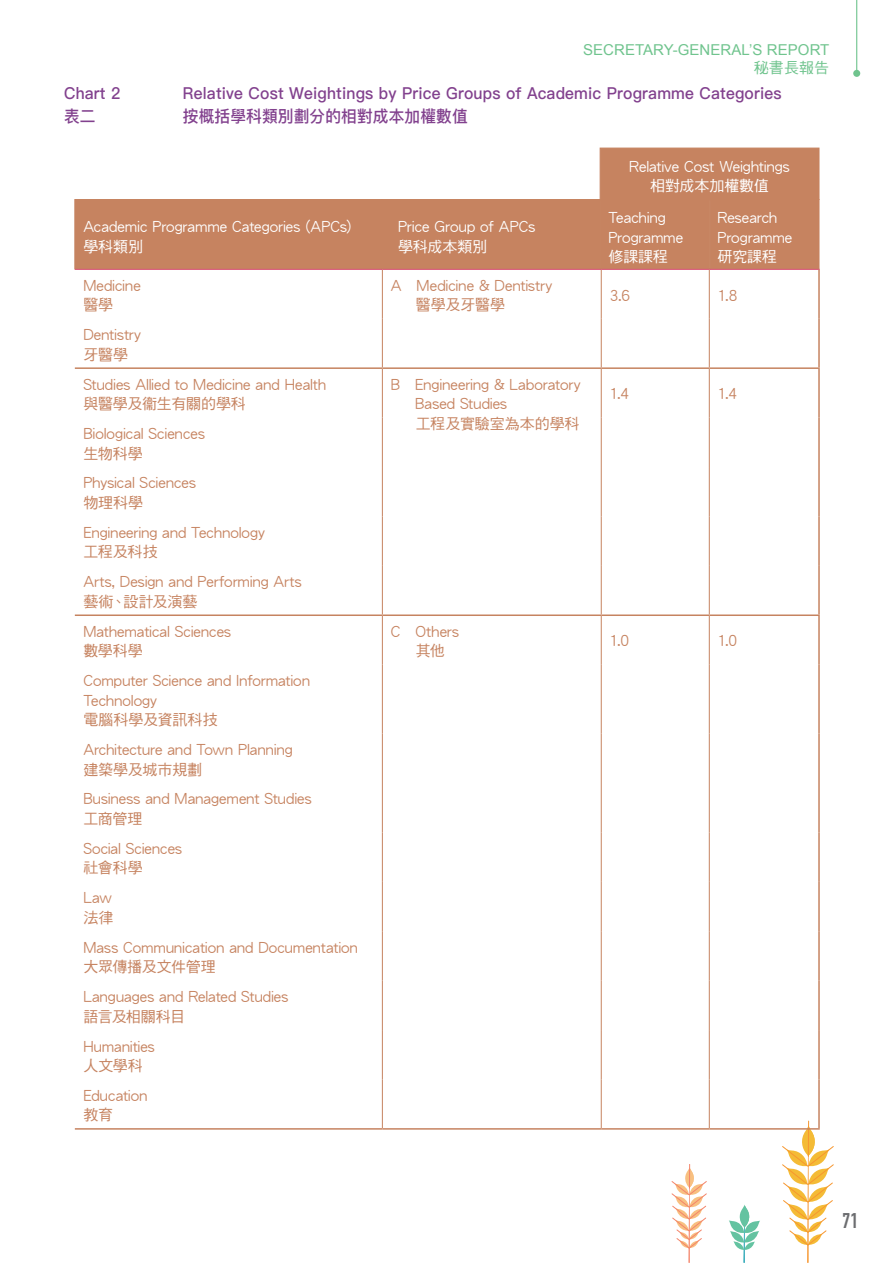
<style>
.page{position:relative;width:893px;height:1263px;background:#fff}
.page>*{position:absolute;margin:0;border:0;box-sizing:border-box;transform-origin:0 0}
.t1{font:700 21px "DIN Condensed";color:#6c6d70}
.t2{font:500 16.5px/22.2px "Ping Fang HK";letter-spacing:.01em;color:#82418e;scale:.95 1}
.t3{font:15px/19.5px "DF Hei HK W5";letter-spacing:.01em;color:#c68360}
.t4{font:15px/19.5px "DF Hei HK W5";letter-spacing:.005em;color:#fff}
.t5{font:15px "Arial";letter-spacing:.005em;color:#70c48e}
.t6{font:15px "DF Hei HK W5";letter-spacing:.005em;color:#70c48e}
</style>
<div class="page">
<hr style="left:688px;top:1178px;width:2px;height:85px;background:#f4856b">
<svg style="left:672px;top:1164px;width:34px;height:84px"></svg>
<hr style="left:807px;top:1142px;width:2px;height:121px;background:#f79730">
<svg style="left:782px;top:1125px;width:51px;height:120px"></svg>
<hr style="left:808px;top:1121px;width:1px;height:35px;background:#f79730">
<svg style="left:729px;top:1205px;width:31px;height:58px"></svg>
<hr style="left:856px;top:0;width:1px;height:71px;background:#70c48e">
<div style="left:853px;top:70px;width:7px;height:7px;background:#70c48e;border-radius:50%"></div>
<div style="left:75px;top:199px;width:307px;height:70px;background:#c68360"></div>
<div style="left:381px;top:199px;width:220px;height:70px;background:#c68360"></div>
<div style="left:601px;top:199px;width:109px;height:70px;background:#c68360"></div>
<div style="left:710px;top:199px;width:109px;height:70px;background:#c68360"></div>
<div style="left:600px;top:148px;width:219px;height:52px;background:#c68360"></div>
<hr style="left:75px;top:269px;width:307px;height:1px;background:#d95177">
<hr style="left:382px;top:269px;width:219px;height:1px;background:#d95177">
<hr style="left:601px;top:269px;width:108px;height:1px;background:#d95177">
<hr style="left:709px;top:269px;width:111px;height:1px;background:#d95177">
<hr style="left:382px;top:319px;width:1px;height:48px;background:#c68360">
<hr style="left:601px;top:319px;width:1px;height:48px;background:#c68360">
<hr style="left:709px;top:319px;width:1px;height:48px;background:#c68360">
<hr style="left:818px;top:319px;width:2px;height:48px;background:#c68360">
<hr style="left:382px;top:270px;width:1px;height:49px;background:#c68360">
<hr style="left:601px;top:270px;width:1px;height:49px;background:#c68360">
<hr style="left:709px;top:270px;width:1px;height:49px;background:#c68360">
<hr style="left:818px;top:270px;width:2px;height:49px;background:#c68360">
<hr style="left:382px;top:369px;width:1px;height:49px;background:#c68360">
<hr style="left:601px;top:369px;width:1px;height:49px;background:#c68360">
<hr style="left:709px;top:369px;width:1px;height:49px;background:#c68360">
<hr style="left:818px;top:369px;width:2px;height:49px;background:#c68360">
<hr style="left:382px;top:418px;width:1px;height:49px;background:#c68360">
<hr style="left:601px;top:418px;width:1px;height:49px;background:#c68360">
<hr style="left:709px;top:418px;width:1px;height:49px;background:#c68360">
<hr style="left:818px;top:418px;width:2px;height:49px;background:#c68360">
<hr style="left:382px;top:467px;width:1px;height:49px;background:#c68360">
<hr style="left:601px;top:467px;width:1px;height:49px;background:#c68360">
<hr style="left:709px;top:467px;width:1px;height:49px;background:#c68360">
<hr style="left:818px;top:467px;width:2px;height:49px;background:#c68360">
<hr style="left:382px;top:516px;width:1px;height:50px;background:#c68360">
<hr style="left:601px;top:516px;width:1px;height:50px;background:#c68360">
<hr style="left:709px;top:516px;width:1px;height:50px;background:#c68360">
<hr style="left:818px;top:516px;width:2px;height:50px;background:#c68360">
<hr style="left:382px;top:566px;width:1px;height:48px;background:#c68360">
<hr style="left:601px;top:566px;width:1px;height:48px;background:#c68360">
<hr style="left:709px;top:566px;width:1px;height:48px;background:#c68360">
<hr style="left:818px;top:566px;width:2px;height:48px;background:#c68360">
<hr style="left:382px;top:616px;width:1px;height:49px;background:#c68360">
<hr style="left:601px;top:616px;width:1px;height:49px;background:#c68360">
<hr style="left:709px;top:616px;width:1px;height:49px;background:#c68360">
<hr style="left:382px;top:665px;width:1px;height:68px;background:#c68360">
<hr style="left:601px;top:665px;width:1px;height:68px;background:#c68360">
<hr style="left:709px;top:665px;width:1px;height:68px;background:#c68360">
<hr style="left:382px;top:733px;width:1px;height:50px;background:#c68360">
<hr style="left:601px;top:733px;width:1px;height:50px;background:#c68360">
<hr style="left:709px;top:733px;width:1px;height:50px;background:#c68360">
<hr style="left:382px;top:783px;width:1px;height:49px;background:#c68360">
<hr style="left:601px;top:783px;width:1px;height:49px;background:#c68360">
<hr style="left:709px;top:783px;width:1px;height:49px;background:#c68360">
<hr style="left:382px;top:832px;width:1px;height:50px;background:#c68360">
<hr style="left:601px;top:832px;width:1px;height:50px;background:#c68360">
<hr style="left:709px;top:832px;width:1px;height:50px;background:#c68360">
<hr style="left:382px;top:882px;width:1px;height:49px;background:#c68360">
<hr style="left:601px;top:882px;width:1px;height:49px;background:#c68360">
<hr style="left:709px;top:882px;width:1px;height:49px;background:#c68360">
<hr style="left:382px;top:931px;width:1px;height:50px;background:#c68360">
<hr style="left:601px;top:931px;width:1px;height:50px;background:#c68360">
<hr style="left:709px;top:931px;width:1px;height:50px;background:#c68360">
<hr style="left:382px;top:981px;width:1px;height:49px;background:#c68360">
<hr style="left:601px;top:981px;width:1px;height:49px;background:#c68360">
<hr style="left:709px;top:981px;width:1px;height:49px;background:#c68360">
<hr style="left:382px;top:1030px;width:1px;height:49px;background:#c68360">
<hr style="left:601px;top:1030px;width:1px;height:49px;background:#c68360">
<hr style="left:709px;top:1030px;width:1px;height:49px;background:#c68360">
<hr style="left:382px;top:1079px;width:1px;height:49px;background:#c68360">
<hr style="left:601px;top:1079px;width:1px;height:49px;background:#c68360">
<hr style="left:709px;top:1079px;width:1px;height:49px;background:#c68360">
<hr style="left:818px;top:616px;width:2px;height:49px;background:#c68360">
<hr style="left:818px;top:665px;width:2px;height:68px;background:#c68360">
<hr style="left:818px;top:733px;width:2px;height:50px;background:#c68360">
<hr style="left:818px;top:783px;width:2px;height:49px;background:#c68360">
<hr style="left:818px;top:832px;width:2px;height:50px;background:#c68360">
<hr style="left:818px;top:882px;width:2px;height:49px;background:#c68360">
<hr style="left:818px;top:931px;width:2px;height:50px;background:#c68360">
<hr style="left:818px;top:981px;width:2px;height:49px;background:#c68360">
<hr style="left:818px;top:1030px;width:2px;height:49px;background:#c68360">
<hr style="left:818px;top:1079px;width:2px;height:49px;background:#c68360">
<hr style="left:75px;top:614px;width:307px;height:2px;background:#c68360">
<hr style="left:382px;top:614px;width:219px;height:2px;background:#c68360">
<hr style="left:601px;top:614px;width:108px;height:2px;background:#c68360">
<hr style="left:709px;top:614px;width:111px;height:2px;background:#c68360">
<hr style="left:75px;top:1128px;width:307px;height:2px;background:#c68360">
<hr style="left:382px;top:1128px;width:219px;height:2px;background:#c68360">
<hr style="left:601px;top:1128px;width:108px;height:2px;background:#c68360">
<hr style="left:709px;top:1128px;width:111px;height:2px;background:#c68360">
<hr style="left:75px;top:367px;width:307px;height:2px;background:#c68360">
<hr style="left:382px;top:367px;width:219px;height:2px;background:#c68360">
<hr style="left:601px;top:367px;width:108px;height:2px;background:#c68360">
<hr style="left:709px;top:367px;width:111px;height:2px;background:#c68360">
<p class="t5" style="left:583px;top:40px;width:248px">SECRETARY-GENERAL’S REPORT</p>
<p class="t6" style="left:754px;top:60px;width:77px">秘書長報告</p>
<p class="t2" style="left:64px;top:82px;width:61px">Chart 2表二</p>
<p class="t2" style="left:183px;top:82px;width:632px">Relative Cost Weightings by Price Groups of Academic Programme Categories按概括學科類別劃分的相對成本加權數值</p>
<p class="t4" style="left:629px;top:156px;width:162px;text-align:center">Relative Cost Weightings相對成本加權數值</p>
<p class="t4" style="left:83px;top:217px;width:270px">Academic Programme Categories (APCs)學科類別</p>
<p class="t4" style="left:398px;top:217px;width:139px">Price Group of APCs學科成本類別</p>
<p class="t4" style="left:608px;top:208px;width:76px">Teaching<br>Programme修課課程</p>
<p class="t4" style="left:717px;top:208px;width:76px">Research<br>Programme研究課程</p>
<p class="t3" style="left:83px;top:275px;width:59px">Medicine醫學</p>
<p class="t3" style="left:391px;top:275px;width:163px">A Medicine &amp; Dentistry　 醫學及牙醫學</p>
<p class="t3" style="left:610px;top:285px;width:22px">3.6</p>
<p class="t3" style="left:718px;top:285px;width:21px">1.8</p>
<p class="t3" style="left:83px;top:325px;width:59px">Dentistry牙醫學</p>
<p class="t3" style="left:83px;top:374px;width:244px">Studies Allied to Medicine and Health與醫學及衞生有關的學科</p>
<p class="t3" style="left:391px;top:374px;width:191px">B Engineering &amp; Laboratory</p>
<p class="t3" style="left:610px;top:384px;width:21px">1.4</p>
<p class="t3" style="left:718px;top:384px;width:21px">1.4</p>
<p class="t3" style="left:415px;top:394px;width:93px">Based Studies</p>
<p class="t3" style="left:391px;top:413px;width:190px">　 工程及實驗室為本的學科</p>
<p class="t3" style="left:83px;top:424px;width:123px">Biological Sciences生物科學</p>
<p class="t3" style="left:83px;top:473px;width:114px">Physical Sciences物理科學</p>
<p class="t3" style="left:83px;top:522px;width:183px">Engineering and Technology工程及科技</p>
<p class="t3" style="left:83px;top:572px;width:220px">Arts, Design and Performing Arts藝術、設計及演藝</p>
<p class="t3" style="left:83px;top:621px;width:149px">Mathematical Sciences數學科學</p>
<p class="t3" style="left:391px;top:621px;width:70px">C Others　 其他</p>
<p class="t3" style="left:610px;top:631px;width:21px">1.0</p>
<p class="t3" style="left:718px;top:631px;width:21px">1.0</p>
<p class="t3" style="left:83px;top:671px;width:228px">Computer Science and Information<br>Technology<br>電腦科學及資訊科技</p>
<p class="t3" style="left:83px;top:740px;width:211px">Architecture and Town Planning建築學及城市規劃</p>
<p class="t3" style="left:83px;top:789px;width:230px">Business and Management Studies工商管理</p>
<p class="t3" style="left:83px;top:838px;width:100px">Social Sciences社會科學</p>
<p class="t3" style="left:83px;top:888px;width:32px">Law法律</p>
<p class="t3" style="left:83px;top:937px;width:276px">Mass Communication and Documentation大眾傳播及文件管理</p>
<p class="t3" style="left:83px;top:987px;width:207px">Languages and Related Studies語言及相關科目</p>
<p class="t3" style="left:83px;top:1036px;width:73px">Humanities人文學科</p>
<p class="t3" style="left:83px;top:1085px;width:66px">Education教育</p>
<h1 class="t1" style="left:843px;top:1206px;width:17px">71</h1>
</div>
